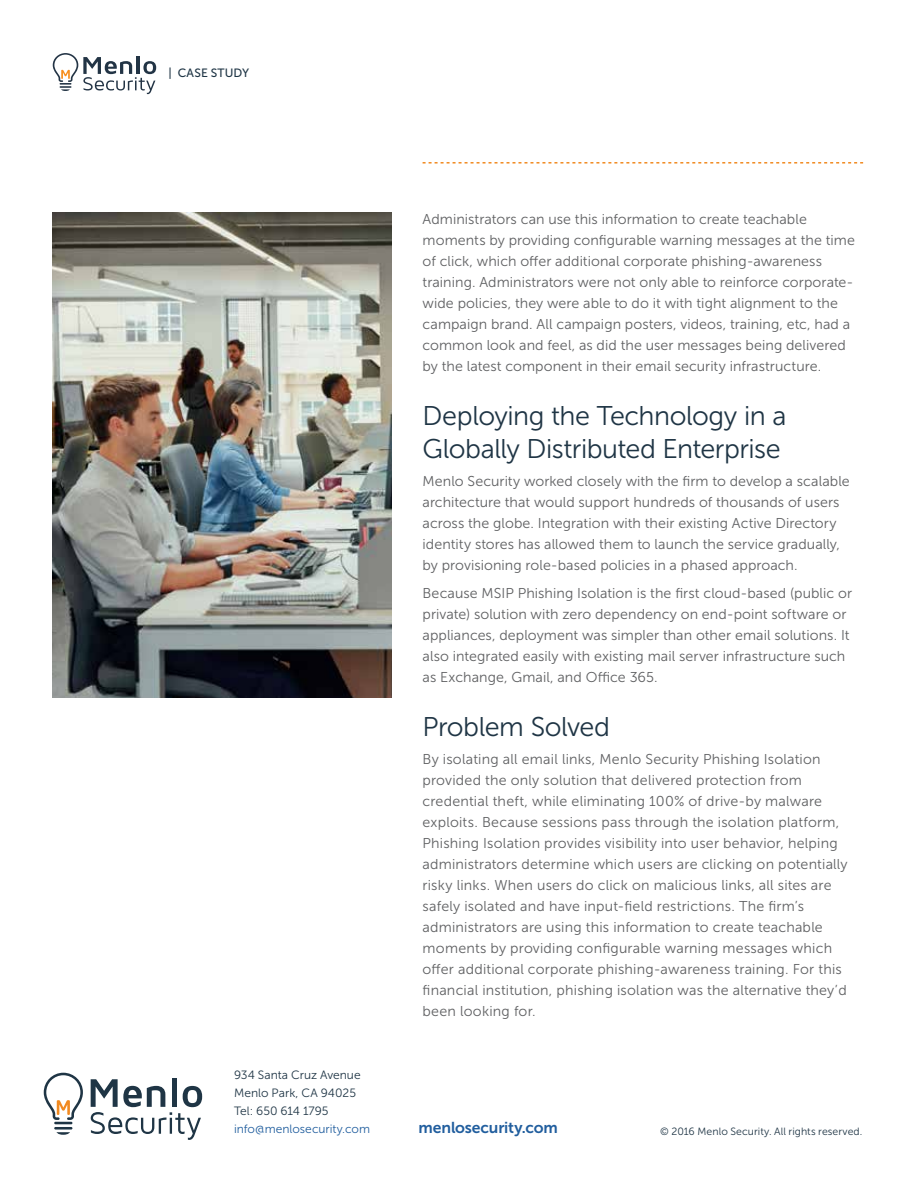
<style>
.page{position:relative;width:918px;height:1188px;background:#fff}
.page>*{position:absolute;margin:0;border:0;box-sizing:border-box;transform-origin:0 0}
.t1{font:27px/33.8px "Museo Sans 300";letter-spacing:-.02em;color:#1f3545}
.t2{font:15.75px "Museo Sans 700";letter-spacing:-.01em;color:#215e9e}
.t3{font:14.25px/21px "Museo Sans 300";letter-spacing:.005em;color:#5f6062}
.t4{font:12px/18.1px "Museo Sans 300";color:#1f3545}
.t5{font:12px "Museo Sans 300";color:#215e9e}
.t6{font:10.5px "Museo Sans 300";letter-spacing:.005em;color:#1f3545}
</style>
<div class="page">
<svg style="left:423px;top:162px;width:440px;height:2px"></svg>
<img style="left:53px;top:213px;width:339px;height:485px">
<hr style="left:54px;top:1127px;width:18px;height:3px;background:#1f3545">
<svg style="left:57px;top:1132px;width:13px;height:3px"></svg>
<svg style="left:44px;top:1073px;width:39px;height:51px"></svg>
<div style="left:172px;top:1078px;width:5px;height:29px;background:#1f3545"></div>
<svg style="left:91px;top:1079px;width:111px;height:61px"></svg>
<svg style="left:53px;top:53px;width:103px;height:41px"></svg>
<p class="t3" style="left:423px;top:208px;width:434px">Administrators can use this information to create teachable moments by providing configurable warning messages at the time of click, which offer additional corporate phishing-awareness training. Administrators were not only able to reinforce corporate&shy;wide policies, they were able to do it with tight alignment to the campaign brand. All campaign posters, videos, training, etc, had a common look and feel, as did the user messages being delivered by the latest component in their email security infrastructure.</p>
<h1 class="t1" style="left:423px;top:399px;width:366px">Deploying the Technology in a<br>Globally Distributed Enterprise</h1>
<p class="t3" style="left:423px;top:471px;width:429px">Menlo Security worked closely with the firm to develop a scalable architecture that would support hundreds of thousands of users across the globe. Integration with their existing Active Directory identity stores has allowed them to launch the service gradually, by provisioning role-based policies in a phased approach.</p>
<p class="t3" style="left:423px;top:583px;width:431px">Because MSIP Phishing Isolation is the first cloud-based (public or private) solution with zero dependency on end-point software or appliances, deployment was simpler than other email solutions. It also integrated easily with existing mail server infrastructure such as Exchange, Gmail, and Office 365.</p>
<h1 class="t1" style="left:423px;top:710px;width:189px">Problem Solved</h1>
<p class="t3" style="left:423px;top:748px;width:427px">By isolating all email links, Menlo Security Phishing Isolation provided the only solution that delivered protection from credential theft, while eliminating 100% of drive-by malware exploits. Because sessions pass through the isolation platform, Phishing Isolation provides visibility into user behavior, helping administrators determine which users are clicking on potentially risky links. When users do click on malicious links, all sites are safely isolated and have input-field restrictions. The firm’s administrators are using this information to create teachable moments by providing configurable warning messages which offer additional corporate phishing-awareness training. For this financial institution, phishing isolation was the alternative they’d been looking for.</p>
<p class="t4" style="left:234px;top:1066px;width:128px">934 Santa Cruz Avenue<br>Menlo Park, CA 94025<br>Tel: 650 614 1795</p>
<p class="t5" style="left:234px;top:1123px;width:137px">info@menlosecurity.com</p>
<p class="t2" style="left:418px;top:1119px;width:141px">menlosecurity.com</p>
<p class="t6" style="left:660px;top:1125px;width:204px">© 2016 Menlo Security. All rights reserved.</p>
</div>
